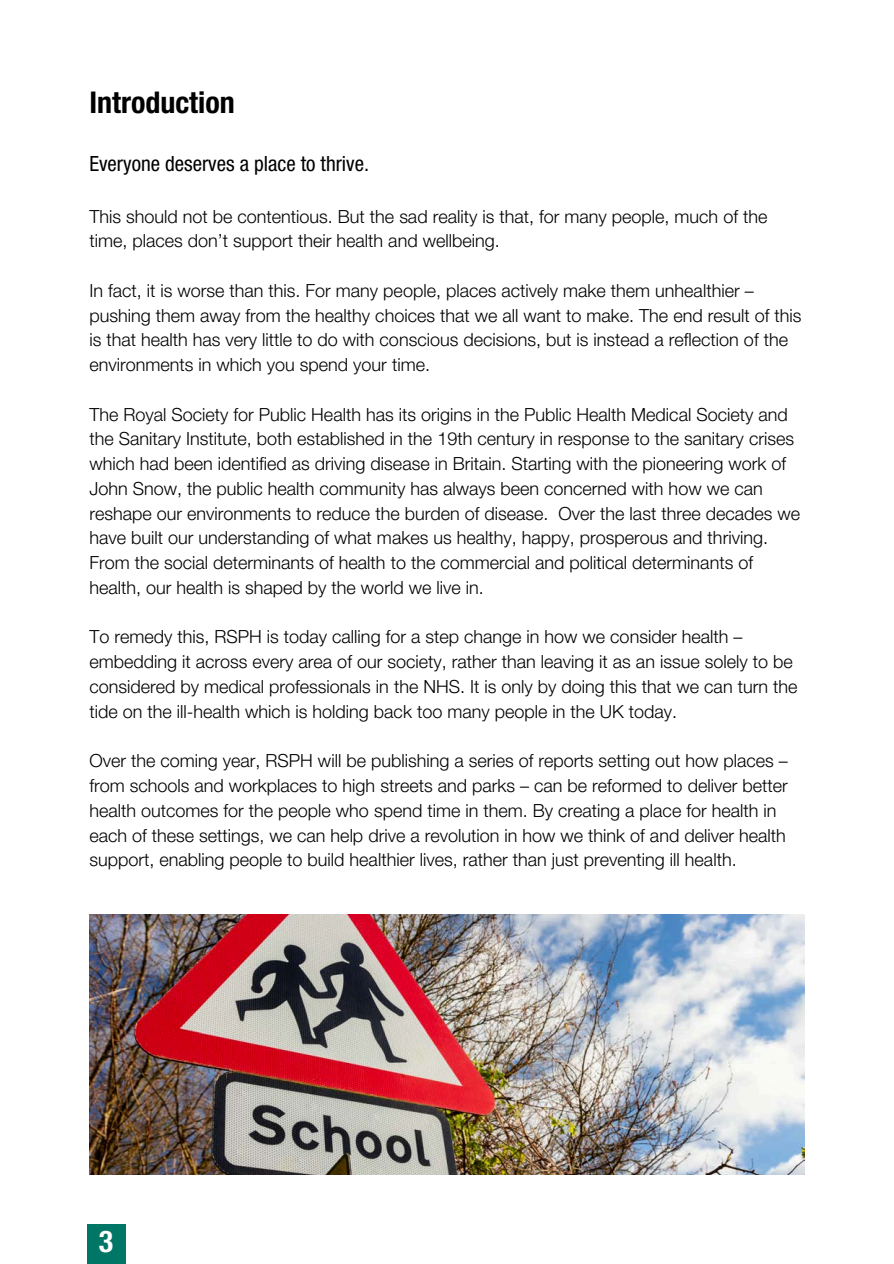
<style>
.page{position:relative;width:894px;height:1264px;background:#fff}
.page>*{position:absolute;margin:0;border:0;box-sizing:border-box;transform-origin:0 0}
.t1{font:700 condensed 30px "Helvetica Neue LT Std";color:#000}
.t2{font:700 condensed 30px "Helvetica Neue LT Std";color:#fff}
.t3{font:condensed 21px "Helvetica Neue LT Std";color:#000}
.t4{font:300 18px/24.8px "Helvetica Neue LT Pro";color:#000}
</style>
<div class="page">
<img style="left:89px;top:914px;width:715px;height:260px">
<div style="left:87px;top:1224px;width:38px;height:39px;background:#007666"></div>
<h1 class="t1" style="left:89px;top:92px;width:147px">Introduction</h1>
<h2 class="t3" style="left:89px;top:156px;width:281px">Everyone deserves a place to thrive.</h2>
<p class="t4" style="left:89px;top:206px;width:679px">This should not be contentious. But the sad reality is that, for many people, much of the time, places don’t support their health and wellbeing.</p>
<p class="t4" style="left:89px;top:280px;width:713px">In fact, it is worse than this. For many people, places actively make them unhealthier – pushing them away from the healthy choices that we all want to make. The end result of this is that health has very little to do with conscious decisions, but is instead a reflection of the environments in which you spend your time.</p>
<p class="t4" style="left:89px;top:404px;width:712px">The Royal Society for Public Health has its origins in the Public Health Medical Society and the Sanitary Institute, both established in the 19th century in response to the sanitary crises which had been identified as driving disease in Britain. Starting with the pioneering work of John Snow, the public health community has always been concerned with how we can reshape our environments to reduce the burden of disease. Over the last three decades we have built our understanding of what makes us healthy, happy, prosperous and thriving.<br>From the social determinants of health to the commercial and political determinants of health, our health is shaped by the world we live in.</p>
<p class="t4" style="left:89px;top:627px;width:709px">To remedy this, RSPH is today calling for a step change in how we consider health – embedding it across every area of our society, rather than leaving it as an issue solely to be considered by medical professionals in the NHS. It is only by doing this that we can turn the tide on the ill-health which is holding back too many people in the UK today.</p>
<p class="t4" style="left:89px;top:751px;width:699px">Over the coming year, RSPH will be publishing a series of reports setting out how places – from schools and workplaces to high streets and parks – can be reformed to deliver better health outcomes for the people who spend time in them. By creating a place for health in each of these settings, we can help drive a revolution in how we think of and deliver health support, enabling people to build healthier lives, rather than just preventing ill health.</p>
<p class="t2" style="left:99px;top:1230px;width:16px">3</p>
</div>
